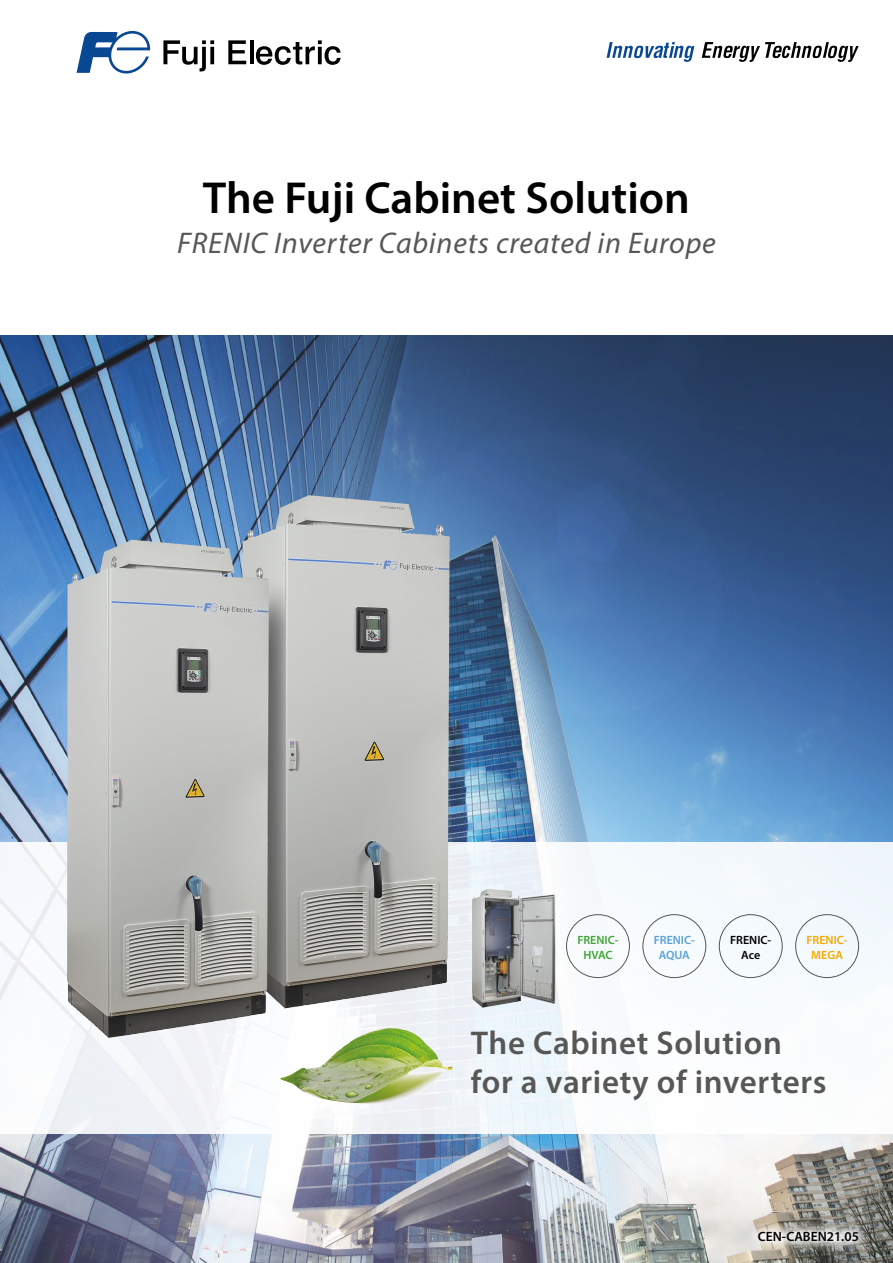
<style>
.page{position:relative;width:893px;height:1263px;background:#fff}
.page>*{position:absolute;margin:0;border:0;box-sizing:border-box;transform-origin:0 0}
.t1{font:600 45px "Myriad Pro";color:#000}
.t2{font:600 33px/39.6px "Myriad Pro";letter-spacing:.02em;color:#575756}
.t3{font:italic 30px "Myriad Pro";letter-spacing:.025em;color:#575756}
.t4{font:600 13.5px "Myriad Pro";color:#000}
.t5{font:600 12px/14.4px "Myriad Pro";color:#3fa535;text-align:center}
.t6{font:600 12px/14.4px "Myriad Pro";color:#5aa1d8;text-align:center}
.t7{font:600 12px/14.4px "Myriad Pro";color:#f5a800;text-align:center}
.t8{font:600 12px/14.4px "Myriad Pro";color:#000;text-align:center}
</style>
<div class="page">
<img style="left:0;top:336px;width:893px;height:927px">
<svg style="left:77px;top:31px;width:74px;height:42px"></svg>
<svg style="left:163px;top:40px;width:51px;height:31px"></svg>
<svg style="left:210px;top:47px;width:4px;height:17px"></svg>
<svg style="left:228px;top:40px;width:18px;height:24px"></svg>
<hr style="left:250px;top:40px;width:4px;height:24px;background:#000">
<svg style="left:256px;top:40px;width:85px;height:25px"></svg>
<svg style="left:607px;top:42px;width:87px;height:20px"></svg>
<svg style="left:702px;top:42px;width:157px;height:20px"></svg>
<svg style="left:0;top:842px;width:893px;height:291px;fill:#f4f9fc"></svg>
<img style="left:280px;top:1029px;width:103px;height:52px">
<div style="left:566px;top:914px;width:64px;height:64px;border:1px solid #575756;border-radius:50%"></div>
<div style="left:719px;top:914px;width:64px;height:64px;border:1px solid #575756;border-radius:50%"></div>
<div style="left:642px;top:914px;width:64px;height:64px;border:1px solid #575756;border-radius:50%"></div>
<div style="left:795px;top:914px;width:64px;height:64px;border:1px solid #575756;border-radius:50%"></div>
<img style="left:67px;top:508px;width:213px;height:528px">
<svg style="left:747px;top:1220px;width:123px;height:33px;background:#b4b2ac"></svg>
<img style="left:474px;top:889px;width:14px;height:9px">
<h1 class="t1" style="left:203px;top:169px;width:488px">The Fuji Cabinet Solution</h1>
<p class="t3" style="left:177px;top:225px;width:540px">FRENIC Inverter Cabinets created in Europe</p>
<p class="t5" style="left:577px;top:933px;width:43px">FRENIC-<br>HVAC</p>
<p class="t8" style="left:730px;top:933px;width:43px">FRENIC-<br>Ace</p>
<p class="t6" style="left:654px;top:933px;width:43px">FRENIC-<br>AQUA</p>
<p class="t7" style="left:806px;top:933px;width:43px">FRENIC-<br>MEGA</p>
<p class="t2" style="left:471px;top:1022px;width:357px">The Cabinet Solution for a variety of inverters</p>
<p class="t4" style="left:758px;top:1228px;width:103px">CEN-CABEN21.05</p>
</div>
